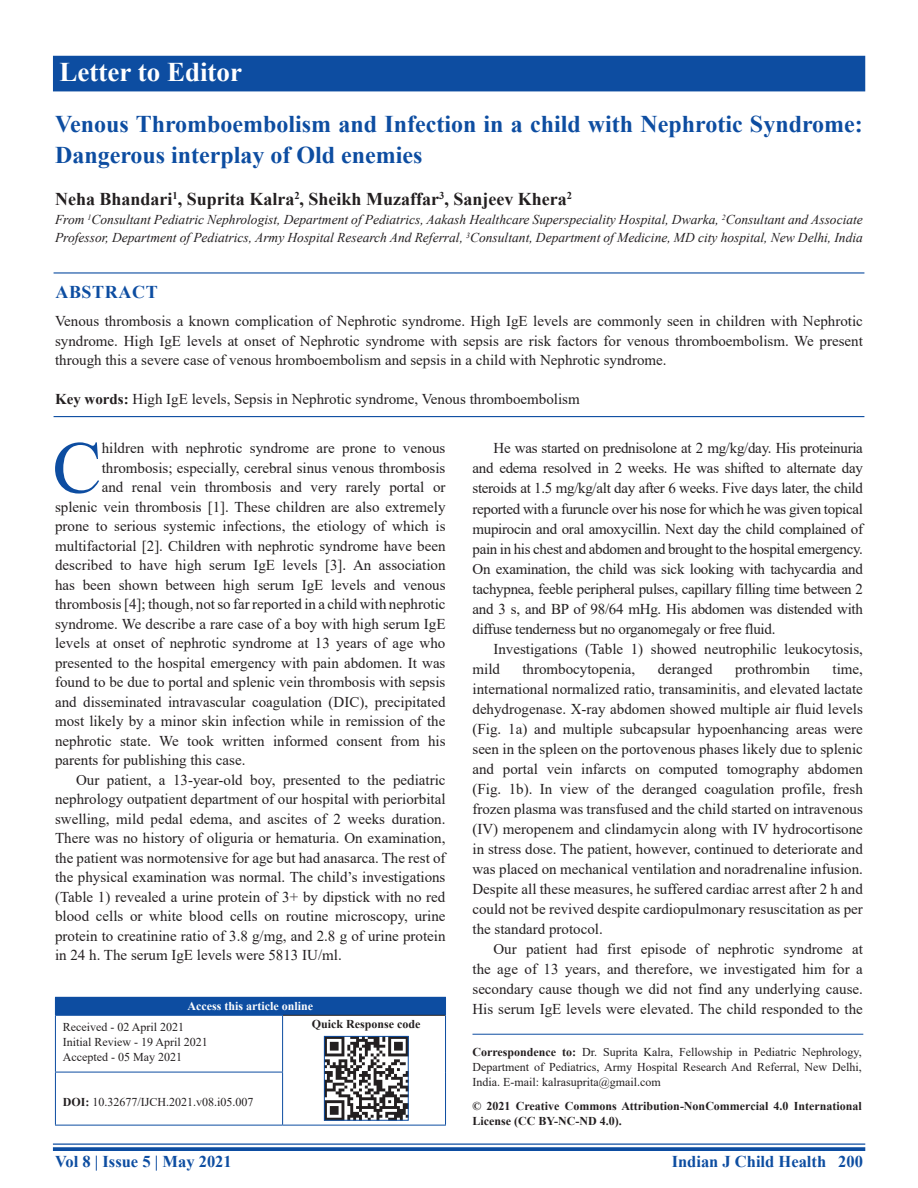
<style>
.page{position:relative;width:918px;height:1188px;background:#fff}
.page>*{position:absolute;margin:0;border:0;box-sizing:border-box;transform-origin:0 0}
.DROP_CAP_TX{font:73.95px "Times New Roman";color:#0d4da1}
.AH{font:700 27px "Times New Roman";color:#fff}
.AT{font:700 24px/31.5px "Times New Roman";color:#0d4da1}
.AU{font:700 18px "Times New Roman";color:#231f20}
.ABSH{font:700 18px "Times New Roman";letter-spacing:.035em;color:#0d4da1}
.RF{font:700 16.5px "Times New Roman";color:#0d4da1}
.TX{font:15px/20.1px "Times New Roman";color:#231f20;text-align:justify}
.DROP_CAP_TX-2{font:15px "Times New Roman";color:#231f20}
.ABS{font:15px/19.5px "Times New Roman";color:#231f20;text-align:justify}
.KWD{font:15px "Times New Roman";color:#231f20}
.AFF{font:italic 13.5px/18px "Times New Roman";color:#231f20}
.ADD{font:12px/15px "Times New Roman";color:#231f20;text-align:justify}
.CR{font:700 12px/15px "Times New Roman";color:#231f20}
.HIS{font:12px/15px "Times New Roman";color:#231f20}
.DOI{font:12px "Times New Roman";color:#231f20}
.AAO{font:700 12px "Times New Roman";color:#fff}
.QR{font:700 12px "Times New Roman";color:#231f20}
.s1{font-weight:700}
</style>
<div class="page">
<hr style="left:53px;top:1143px;width:812px;height:2px;background:#0d4da1">
<svg style="left:53px;top:1147px;width:812px;height:4px;background:#1b57a6"></svg>
<div style="left:53px;top:56px;width:812px;height:35px;background:#0d4da1"></div>
<hr style="left:54px;top:272px;width:810px;height:2px;background:#0d4da1">
<hr style="left:54px;top:416px;width:810px;height:1px;background:#0d4da1">
<div style="left:55px;top:997px;width:391px;height:18px;background:#0d4da1"></div>
<hr style="left:283px;top:1015px;width:162px;height:1px;background:#231f20">
<hr style="left:445px;top:1015px;width:1px;height:57px;background:#0d4da1">
<hr style="left:445px;top:1072px;width:1px;height:53px;background:#0d4da1">
<hr style="left:283px;top:1125px;width:163px;height:1px;background:#0d4da1">
<hr style="left:55px;top:1015px;width:228px;height:1px;background:#0d4da1">
<hr style="left:55px;top:1016px;width:1px;height:56px;background:#0d4da1">
<hr style="left:282px;top:1016px;width:1px;height:56px;background:#0d4da1">
<hr style="left:55px;top:1072px;width:228px;height:1px;background:#0d4da1">
<hr style="left:55px;top:1072px;width:1px;height:53px;background:#0d4da1">
<hr style="left:282px;top:1072px;width:1px;height:53px;background:#0d4da1">
<hr style="left:55px;top:1125px;width:228px;height:1px;background:#0d4da1">
<img style="left:326px;top:1038px;width:80px;height:80px">
<div style="left:324px;top:1036px;width:84px;height:84px;border:1px solid #0d4da1"></div>
<hr style="left:472px;top:1034px;width:391px;height:1px;background:#0d4da1">
<p class="AH" style="left:60px;top:52px;width:184px">Letter to Editor</p>
<p class="AT" style="left:55px;top:107px;width:809px">Venous Thromboembolism and Infection in a child with Nephrotic Syndrome:<br>Dangerous interplay of Old enemies</p>
<p class="AU" style="left:55px;top:186px;width:519px">Neha Bhandari<sup>1</sup>, Suprita Kalra<sup>2</sup>, Sheikh Muzaffar<sup>3</sup>, Sanjeev Khera<sup>2</sup></p>
<p class="AFF" style="left:55px;top:210px;width:809px">From <sup>1</sup>Consultant Pediatric Nephrologist, Department of Pediatrics, Aakash Healthcare Superspeciality Hospital, Dwarka, <sup>2</sup>Consultant and Associate<br>Professor, Department of Pediatrics, Army Hospital Research And Referral, <sup>3</sup>Consultant, Department of Medicine, MD city hospital, New Delhi, India</p>
<p class="ABSH" style="left:55px;top:279px;width:104px">ABSTRACT</p>
<p class="ABS" style="left:55px;top:311px;width:809px">Venous thrombosis a known complication of Nephrotic syndrome. High IgE levels are commonly seen in children with Nephrotic syndrome. High IgE levels at onset of Nephrotic syndrome with sepsis are risk factors for venous thromboembolism. We present through this a severe case of venous hromboembolism and sepsis in a child with Nephrotic syndrome.</p>
<p class="KWD" style="left:55px;top:388px;width:526px"><span class="s1">Key words:</span> High IgE levels, Sepsis in Nephrotic syndrome, Venous thromboembolism</p>
<p class="DROP_CAP_TX" style="left:52px;top:416px;width:51px">C</p>
<p class="DROP_CAP_TX-2" style="left:102px;top:438px;width:345px">hildren with nephrotic syndrome are prone to venous</p>
<p class="DROP_CAP_TX-2" style="left:102px;top:457px;width:345px">thrombosis; especially, cerebral sinus venous thrombosis</p>
<p class="DROP_CAP_TX-2" style="left:102px;top:477px;width:345px">and renal vein thrombosis and very rarely portal or</p>
<p class="DROP_CAP_TX-2" style="left:55px;top:496px;width:392px">splenic vein thrombosis [1]. These children are also extremely</p>
<p class="DROP_CAP_TX-2" style="left:55px;top:516px;width:392px">prone to serious systemic infections, the etiology of which is</p>
<p class="DROP_CAP_TX-2" style="left:55px;top:535px;width:392px">multifactorial [2]. Children with nephrotic syndrome have been</p>
<p class="DROP_CAP_TX-2" style="left:55px;top:555px;width:392px">described to have high serum IgE levels [3]. An association</p>
<p class="DROP_CAP_TX-2" style="left:55px;top:574px;width:392px">has been shown between high serum IgE levels and venous</p>
<p class="DROP_CAP_TX-2" style="left:55px;top:594px;width:392px">thrombosis [4]; though, not so far reported in a child with nephrotic</p>
<p class="DROP_CAP_TX-2" style="left:55px;top:613px;width:392px">syndrome. We describe a rare case of a boy with high serum IgE</p>
<p class="DROP_CAP_TX-2" style="left:55px;top:633px;width:392px">levels at onset of nephrotic syndrome at 13 years of age who</p>
<p class="DROP_CAP_TX-2" style="left:55px;top:652px;width:392px">presented to the hospital emergency with pain abdomen. It was</p>
<p class="DROP_CAP_TX-2" style="left:55px;top:672px;width:392px">found to be due to portal and splenic vein thrombosis with sepsis</p>
<p class="DROP_CAP_TX-2" style="left:55px;top:691px;width:392px">and disseminated intravascular coagulation (DIC), precipitated</p>
<p class="DROP_CAP_TX-2" style="left:55px;top:711px;width:392px">most likely by a minor skin infection while in remission of the</p>
<p class="DROP_CAP_TX-2" style="left:55px;top:730px;width:392px">nephrotic state. We took written informed consent from his</p>
<p class="DROP_CAP_TX-2" style="left:55px;top:750px;width:192px">parents for publishing this case.</p>
<p class="TX" style="left:55px;top:770px;width:392px;line-height:19.5px;text-indent:21px">Our patient, a 13-year-old boy, presented to the pediatric nephrology outpatient department of our hospital with periorbital swelling, mild pedal edema, and ascites of 2 weeks duration.<br>There was no history of oliguria or hematuria. On examination, the patient was normotensive for age but had anasarca. The rest of the physical examination was normal. The child’s investigations (Table 1) revealed a urine protein of 3+ by dipstick with no red blood cells or white blood cells on routine microscopy, urine protein to creatinine ratio of 3.8 g/mg, and 2.8 g of urine protein in 24 h. The serum IgE levels were 5813 IU/ml.</p>
<p class="AAO" style="left:188px;top:998px;width:127px">Access this article online</p>
<p class="HIS" style="left:63px;top:1019px;width:146px">Received - 02 April 2021<br>Initial Review - 19 April 2021<br>Accepted - 05 May 2021</p>
<p class="QR" style="left:312px;top:1015px;width:110px">Quick Response code</p>
<p class="DOI" style="left:63px;top:1094px;width:192px"><span class="s1">DOI:</span> 10.32677/IJCH.2021.v08.i05.007</p>
<p class="TX" style="left:472px;top:438px;width:392px;text-indent:21px">He was started on prednisolone at 2 mg/kg/day. His proteinuria and edema resolved in 2 weeks. He was shifted to alternate day steroids at 1.5 mg/kg/alt day after 6 weeks. Five days later, the child reported with a furuncle over his nose for which he was given topical mupirocin and oral amoxycillin. Next day the child complained of pain in his chest and abdomen and brought to the hospital emergency.<br>On examination, the child was sick looking with tachycardia and tachypnea, feeble peripheral pulses, capillary filling time between 2 and 3 s, and BP of 98/64 mHg. His abdomen was distended with diffuse tenderness but no organomegaly or free fluid.</p>
<p class="TX" style="left:472px;top:638px;width:392px;text-indent:21px">Investigations (Table 1) showed neutrophilic leukocytosis, mild</p>
<p class="TX" style="left:472px;top:658px;width:392px;text-indent:360px">time, international normalized ratio, transaminitis, and elevated lactate dehydrogenase. X-ray abdomen showed multiple air fluid levels (Fig. 1a) and multiple subcapsular hypoenhancing areas were seen in the spleen on the portovenous phases likely due to splenic and portal vein infarcts on computed tomography abdomen (Fig. 1b). In view of the deranged coagulation profile, fresh frozen plasma was transfused and the child started on intravenous (IV) meropenem and clindamycin along with IV hydrocortisone in stress dose. The patient, however, continued to deteriorate and was placed on mechanical ventilation and noradrenaline infusion.<br>Despite all these measures, he suffered cardiac arrest after 2 h and could not be revived despite cardiopulmonary resuscitation as per the standard protocol.</p>
<p class="TX" style="left:472px;top:939px;width:392px;text-indent:21px">Our patient had first episode of nephrotic syndrome at the age of 13 years, and therefore, we investigated him for a secondary cause though we did not find any underlying cause.<br>His serum IgE levels were elevated. The child responded to the</p>
<p class="TX" style="left:522px;top:658px;width:114px">thrombocytopenia,</p>
<p class="TX" style="left:658px;top:658px;width:56px">deranged</p>
<p class="TX" style="left:735px;top:658px;width:77px">prothrombin</p>
<p class="ADD" style="left:472px;top:1044px;width:391px"><span class="s1">Correspondence to:</span> Dr. Suprita Kalra, Fellowship in Pediatric Nephrology, Department of Pediatrics, Army Hospital Research And Referral, New Delhi, India. E-mail: kalrasuprita@gmail.com</p>
<p class="CR" style="left:472px;top:1099px;width:391px">© 2021 Creative Commons Attribution-NonCommercial 4.0 International<br>License (CC BY-NC-ND 4.0).</p>
<p class="RF" style="left:55px;top:1150px;width:178px">Vol 8 | Issue 5 | May 2021</p>
<p class="RF" style="left:672px;top:1150px;width:193px">Indian J Child Health 200</p>
</div>
